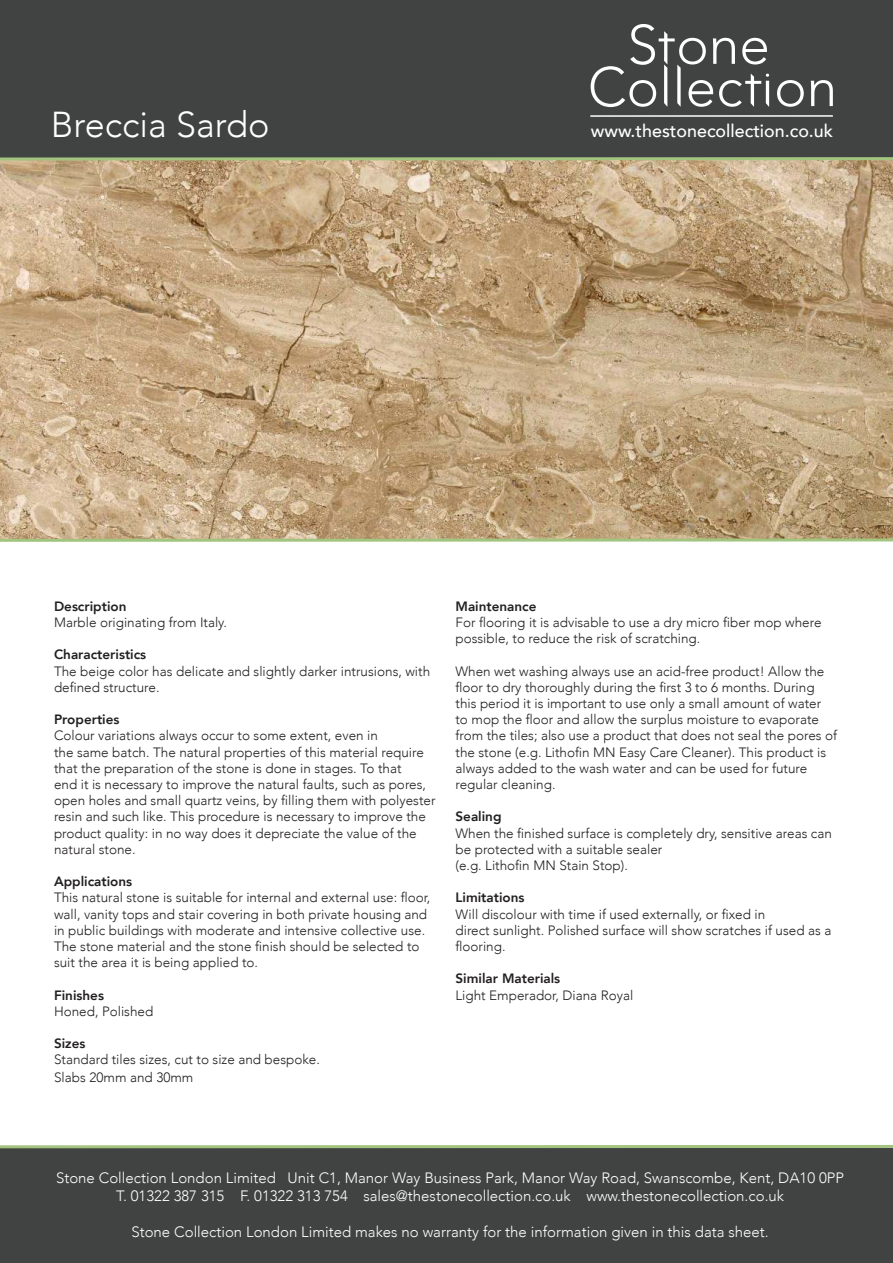
<style>
.page{position:relative;width:893px;height:1263px;background:#fff}
.page>*{position:absolute;margin:0;border:0;box-sizing:border-box;transform-origin:0 0}
.t1{font:300 36px "Avenir";color:#fff}
.t2{font:500 17.85px "Avenir";color:#fff}
.t3{font:300 15px/18px "Avenir";color:#fff;text-align:center}
.t4{font:300 13.5px/16.2px "Avenir";color:#221f1f}
.t5{font:800 13.5px "Avenir";color:#221f1f}
</style>
<div class="page">
<img style="left:0;top:161px;width:893px;height:377px">
<div style="left:0;top:0;width:893px;height:158px;background:#414242"></div>
<svg style="left:777px;top:80px;width:27px;height:27px"></svg>
<svg style="left:811px;top:80px;width:22px;height:26px"></svg>
<svg style="left:591px;top:24px;width:178px;height:83px"></svg>
<div style="left:0;top:1148px;width:893px;height:115px;background:#414242"></div>
<svg style="left:0;top:157px;width:893px;height:4px;fill:#a2c47f"></svg>
<hr style="left:0;top:1145px;width:893px;height:3px;background:#a2c47f">
<svg style="left:0;top:538px;width:893px;height:4px;fill:#a2c47f"></svg>
<h1 class="t1" style="left:51px;top:109px;width:220px">Breccia Sardo</h1>
<h2 class="t2" style="left:591px;top:120px;width:244px">www.thestonecollection.co.uk</h2>
<p class="t5" style="left:54px;top:601px;width:74px">Description</p>
<p class="t4" style="left:54px;top:615px;width:174px">Marble originating from Italy.</p>
<p class="t5" style="left:54px;top:649px;width:94px">Characteristics</p>
<p class="t4" style="left:54px;top:664px;width:378px">The beige color has delicate and slightly darker intrusions, with defined structure.</p>
<p class="t5" style="left:54px;top:714px;width:67px">Properties</p>
<p class="t4" style="left:54px;top:729px;width:383px">Colour variations always occur to some extent, even in<br>the same batch. The natural properties of this material require that the preparation of the stone is done in stages. To that<br>end it is necessary to improve the natural faults, such as pores, open holes and small quartz veins, by filling them with polyester resin and such like. This procedure is necessary to improve the product quality: in no way does it depreciate the value of the natural stone.</p>
<p class="t5" style="left:54px;top:876px;width:80px">Applications</p>
<p class="t4" style="left:54px;top:890px;width:378px">This natural stone is suitable for internal and external use: floor, wall, vanity tops and stair covering in both private housing and in public buildings with moderate and intensive collective use.<br>The stone material and the stone finish should be selected to suit the area it is being applied to.</p>
<p class="t5" style="left:54px;top:989px;width:52px">Finishes</p>
<p class="t4" style="left:54px;top:1004px;width:101px">Honed, Polished</p>
<p class="t5" style="left:54px;top:1038px;width:33px">Sizes</p>
<p class="t4" style="left:54px;top:1052px;width:267px;line-height:18px">Standard tiles sizes, cut to size and bespoke.<br>Slabs 20mm and 30mm</p>
<p class="t5" style="left:455px;top:601px;width:83px">Maintenance</p>
<p class="t4" style="left:455px;top:614px;width:367px">For flooring it is advisable to use a dry micro fiber mop where possible, to reduce the risk of scratching.</p>
<p class="t4" style="left:455px;top:664px;width:383px">When wet washing always use an acid-free product! Allow the floor to dry thoroughly during the first 3 to 6 months. During this period it is important to use only a small amount of water to mop the floor and allow the surplus moisture to evaporate from the tiles; also use a product that does not seal the pores of the stone (e.g. Lithofin MN Easy Care Cleaner). This product is always added to the wash water and can be used for future regular cleaning.</p>
<p class="t5" style="left:455px;top:811px;width:48px">Sealing</p>
<p class="t4" style="left:455px;top:825px;width:378px">When the finished surface is completely dry, sensitive areas can be protected with a suitable sealer<br>(e.g. Lithofin MN Stain Stop).</p>
<p class="t5" style="left:455px;top:892px;width:71px">Limitations</p>
<p class="t4" style="left:455px;top:906px;width:377px">Will discolour with time if used externally, or fixed in<br>direct sunlight. Polished surface will show scratches if used as a flooring.</p>
<p class="t5" style="left:455px;top:973px;width:106px">Similar Materials</p>
<p class="t4" style="left:455px;top:987px;width:179px">Light Emperador, Diana Royal</p>
<p class="t3" style="left:56px;top:1170px;width:790px">Stone Collection London Limited Unit C1, Manor Way Business Park, Manor Way Road, Swanscombe, Kent, DA10 0PP<br>T. 01322 387 315 F. 01322 313 754 sales@thestonecollection.co.uk www.thestonecollection.co.uk</p>
<p class="t3" style="left:131px;top:1224px;width:639px">Stone Collection London Limited makes no warranty for the information given in this data sheet.</p>
</div>
